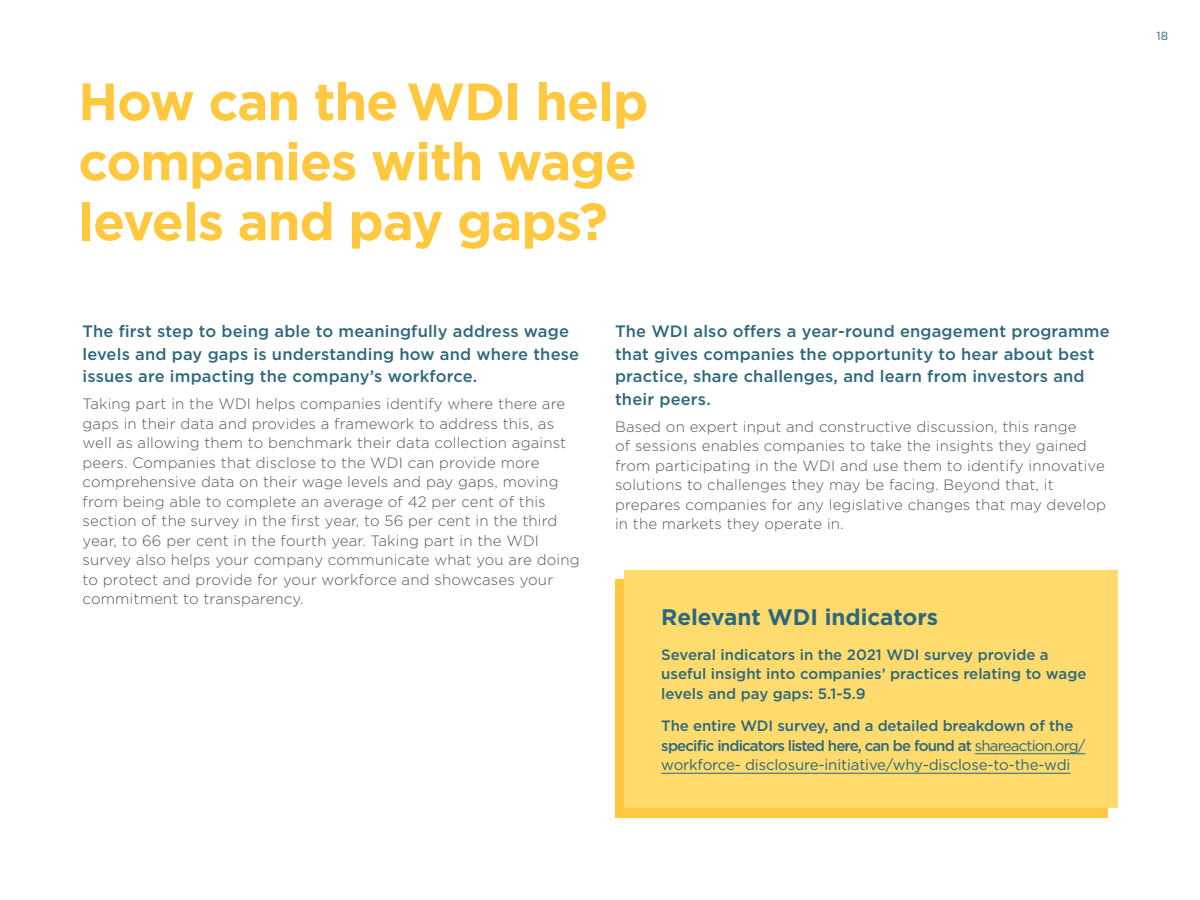
<style>
.page{position:relative;width:1200px;height:900px;background:#fff}
.page>*{position:absolute;margin:0;border:0;box-sizing:border-box;transform-origin:0 0}
.t1{font:700 52.5px/60px "Gotham";letter-spacing:-.02em;color:#ffc83e}
.t2{font:700 22.5px "Gotham";color:#2d687d}
.t3{font:500 16.5px/22.5px "Gotham";letter-spacing:.01em;color:#2d687d}
.t4{font:300 15px/19.5px "Gotham";letter-spacing:.01em;color:#565656}
.t5{font:500 15px/19.5px "Gotham";letter-spacing:-.035em;color:#2d687d}
.t6{font:500 15px/19.5px "Gotham";letter-spacing:-.01em;color:#2d687d}
.t7{font:11.85px "Gotham";color:#2d687d}
.s1{font-weight:400}
</style>
<div class="page">
<div style="left:615px;top:579px;width:492px;height:239px;background:#ffc83e"></div>
<div style="left:624px;top:570px;width:494px;height:238px;background:#ffdb6e"></div>
<hr style="left:975px;top:753px;width:110px;height:1px;background:#2d687d">
<hr style="left:661px;top:773px;width:409px;height:1px;background:#2d687d">
<h1 class="t1" style="left:78px;top:71px;width:572px">How can the WDI help companies with wage levels and pay gaps?</h1>
<p class="t3" style="left:83px;top:320px;width:498px">The first step to being able to meaningfully address wage levels and pay gaps is understanding how and where these issues are impacting the company’s workforce.</p>
<p class="t4" style="left:83px;top:394px;width:499px">Taking part in the WDI helps companies identify where there are gaps in their data and provides a framework to address this, as well as allowing them to benchmark their data collection against peers. Companies that disclose to the WDI can provide more comprehensive data on their wage levels and pay gaps, moving from being able to complete an average of 42 per cent of this section of the survey in the first year, to 56 per cent in the third year, to 66 per cent in the fourth year. Taking part in the WDI survey also helps your company communicate what you are doing to protect and provide for your workforce and showcases your commitment to transparency.</p>
<p class="t3" style="left:615px;top:320px;width:496px">The WDI also offers a year-round engagement programme that gives companies the opportunity to hear about best practice, share challenges, and learn from investors and their peers.</p>
<p class="t4" style="left:615px;top:416px;width:493px">Based on expert input and constructive discussion, this range<br>of sessions enables companies to take the insights they gained from participating in the WDI and use them to identify innovative solutions to challenges they may be facing. Beyond that, it prepares companies for any legislative changes that may develop in the markets they operate in.</p>
<h2 class="t2" style="left:661px;top:603px;width:278px">Relevant WDI indicators</h2>
<p class="t6" style="left:661px;top:645px;width:427px">Several indicators in the 2021 WDI survey provide a useful insight into companies’ practices relating to wage levels and pay gaps: 5.1-5.9</p>
<p class="t5" style="left:661px;top:716px;width:426px">The entire WDI survey, and a detailed breakdown of the specific indicators listed here, can be found at <span class="s1">shareaction.org/ workforce- disclosure-initiative/why-disclose-to-the-wdi</span></p>
<p class="t7" style="left:1156px;top:28px;width:13px">18</p>
</div>
